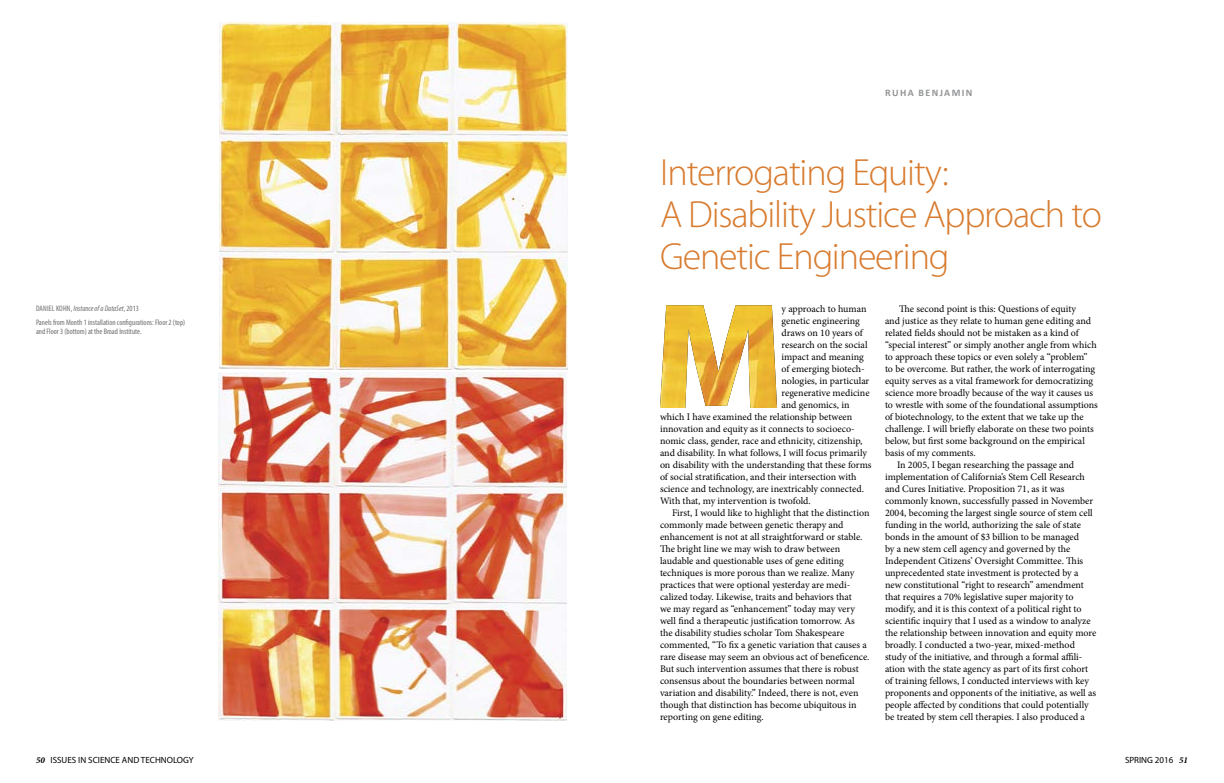
<style>
.page{position:relative;width:1224px;height:783px;background:#fff}
.page>*{position:absolute;margin:0;border:0;box-sizing:border-box;transform-origin:0 0}
.Feature_head_1{font:300 38px/42px "Myriad Pro";letter-spacing:-.03em;color:#d87b2e}
._10_12_MinPro_text_i{font:10px/12px "Minion Pro";letter-spacing:-.005em;color:#000}
._10_12_MinPro_text_n{font:10px "Minion Pro";color:#000}
.Author_name{font:700 10px "Calibri";letter-spacing:.14em;color:#929496}
.t1{font:9px "Myriad Pro";color:#000}
.Art_caption_2{font:condensed 8px/9px "Myriad Pro";color:#6d6e70}
.Art_caption_2-2{font:italic condensed 8px "Myriad Pro";color:#6d6e70}
.s1{font-style:normal}
.s2{font-family:"Minion Pro";font-weight:700;font-style:italic}
</style>
<div class="page">
<img style="left:660px;top:305px;width:117px;height:103px">
<img style="left:220px;top:22px;width:348px;height:347px">
<img style="left:219px;top:372px;width:348px;height:348px">
<p class="Art_caption_2-2" style="left:36px;top:304px;width:104px"><span class="s1">DANIEL KOHN,</span> Instance of a DataSet<span class="s1">, 2013</span></p>
<p class="Art_caption_2" style="left:36px;top:318px;width:151px">Panels from Month 1 installation configurations: Floor 2 (top) and Floor 3 (bottom) at the Broad Institute.</p>
<p class="Author_name" style="left:885px;top:86px;width:89px">RUHA BENJAMIN</p>
<p class="Feature_head_1" style="left:660px;top:150px;width:443px">Interrogating Equity:<br>A Disability Justice Approach to<br>Genetic Engineering</p>
<p class="_10_12_MinPro_text_i" style="left:885px;top:303px;width:214px;text-indent:14px">The second point is this: Questions of equity<br>and justice as they relate to human gene editing and related fields should not be mistaken as a kind of “special interest” or simply another angle from which to approach these topics or even solely a “problem” to be overcome. But rather, the work of interrogating equity serves as a vital framework for democratizing science more broadly because of the way it causes us to wrestle with some of the foundational assumptions of biotechnology, to the extent that we take up the challenge. I will briefly elaborate on these two points below, but first some background on the empirical basis of my comments.</p>
<p class="_10_12_MinPro_text_i" style="left:885px;top:459px;width:213px;text-indent:12px">In 2005, I began researching the passage and implementation of California’s Stem Cell Research and Cures Initiative. Proposition 71, as it was commonly known, successfully passed in November 2004, becoming the largest single source of stem cell funding in the world, authorizing the sale of state bonds in the amount of $3 billion to be managed<br>by a new stem cell agency and governed by the Independent Citizens’ Oversight Committee. This unprecedented state investment is protected by a new constitutional “right to research” amendment that requires a 70% legislative super majority to modify, and it is this context of a political right to scientific inquiry that I used as a window to analyze the relationship between innovation and equity more broadly. I conducted a two-year, mixed-method study of the initiative, and through a formal affili&shy;ation with the state agency as part of its first cohort of training fellows, I conducted interviews with key proponents and opponents of the initiative, as well as people affected by conditions that could potentially be treated by stem cell therapies. I also produced a</p>
<p class="_10_12_MinPro_text_n" style="left:782px;top:302px;width:86px">y approach to human</p>
<p class="_10_12_MinPro_text_n" style="left:782px;top:314px;width:80px">genetic engineering</p>
<p class="_10_12_MinPro_text_n" style="left:782px;top:326px;width:83px">draws on 10 years of</p>
<p class="_10_12_MinPro_text_n" style="left:782px;top:338px;width:88px">research on the social</p>
<p class="_10_12_MinPro_text_n" style="left:782px;top:350px;width:84px">impact and meaning</p>
<p class="_10_12_MinPro_text_n" style="left:782px;top:362px;width:85px">of emerging biotech-</p>
<p class="_10_12_MinPro_text_n" style="left:782px;top:374px;width:89px">nologies, in particular</p>
<p class="_10_12_MinPro_text_n" style="left:782px;top:386px;width:90px">regenerative medicine</p>
<p class="_10_12_MinPro_text_n" style="left:782px;top:398px;width:70px">and genomics, in</p>
<p class="_10_12_MinPro_text_n" style="left:660px;top:410px;width:194px">which I have examined the relationship between</p>
<p class="_10_12_MinPro_text_n" style="left:660px;top:422px;width:196px">innovation and equity as it connects to socioeco-</p>
<p class="_10_12_MinPro_text_n" style="left:660px;top:434px;width:204px">nomic class, gender, race and ethnicity, citizenship,</p>
<p class="_10_12_MinPro_text_n" style="left:660px;top:446px;width:209px">and disability. In what follows, I will focus primarily</p>
<p class="_10_12_MinPro_text_n" style="left:660px;top:458px;width:213px">on disability with the understanding that these forms</p>
<p class="_10_12_MinPro_text_n" style="left:660px;top:470px;width:198px">of social stratification, and their intersection with</p>
<p class="_10_12_MinPro_text_n" style="left:660px;top:482px;width:206px">science and technology, are inextricably connected.</p>
<p class="_10_12_MinPro_text_n" style="left:660px;top:494px;width:152px">With that, my intervention is twofold.</p>
<p class="_10_12_MinPro_text_i" style="left:660px;top:507px;width:211px;text-indent:12px">First, I would like to highlight that the distinction commonly made between genetic therapy and enhancement is not at all straightforward or stable.<br>The bright line we may wish to draw between laudable and questionable uses of gene editing techniques is more porous than we realize. Many practices that were optional yesterday are medi&shy;calized today. Likewise, traits and behaviors that<br>we may regard as “enhancement” today may very well find a therapeutic justification tomorrow. As the disability studies scholar Tom Shakespeare commented, “To fix a genetic variation that causes a rare disease may seem an obvious act of beneficence.<br>But such intervention assumes that there is robust consensus about the boundaries between normal variation and disability.” Indeed, there is not, even though that distinction has become ubiquitous in reporting on gene editing.</p>
<p class="t1" style="left:36px;top:754px;width:159px"><span class="s2">50</span> ISSUES IN SCIENCE AND TECHNOLOGY</p>
<p class="t1" style="left:1125px;top:754px;width:64px">SPRING 2016 <span class="s2">51</span></p>
</div>
